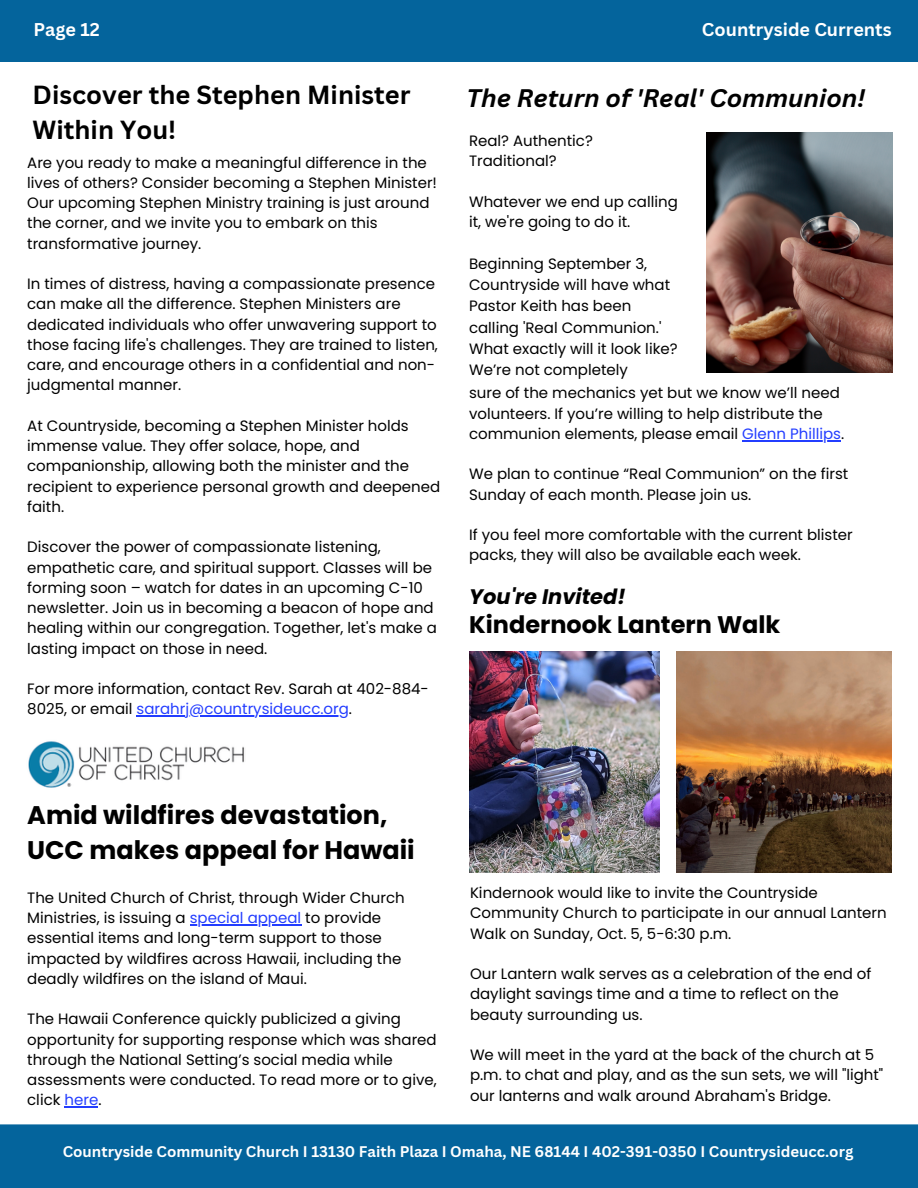
<style>
.page{position:relative;width:918px;height:1188px;background:#fff}
.page>*{position:absolute;margin:0;border:0;box-sizing:border-box;transform-origin:0 0}
.t1{font:700 25.5px/34.8px "Poppins";color:#000}
.t2{font:700 25.5px/34.8px "Canva Sans";color:#000}
.t3{font:italic 700 24.75px "Canva Sans";color:#000}
.t4{font:700 24px "Poppins";color:#000}
.t5{font:italic 700 21px "Poppins";color:#000}
.t6{font:700 18px "Canva Sans";color:#fff}
.t7{font:15px/20.2px "Poppins";color:#000}
.t8{font:700 15px "Canva Sans";color:#fff}
.s1{color:#233dff}
</style>
<div class="page">
<div style="left:0;top:1124px;width:918px;height:64px;background:#04649c"></div>
<div style="left:0;top:0;width:918px;height:62px;background:#04649c"></div>
<img style="left:28px;top:741px;width:217px;height:47px">
<img style="left:706px;top:133px;width:186px;height:239px">
<img style="left:469px;top:652px;width:190px;height:220px">
<img style="left:677px;top:652px;width:215px;height:220px">
<hr style="left:190px;top:924px;width:111px;height:1px;background:#233dff">
<hr style="left:65px;top:1107px;width:33px;height:1px;background:#233dff">
<hr style="left:137px;top:716px;width:212px;height:1px;background:#233dff">
<hr style="left:742px;top:440px;width:99px;height:1px;background:#233dff">
<p class="t6" style="left:34px;top:16px;width:68px">Page 12</p>
<p class="t6" style="left:702px;top:16px;width:191px">Countryside Currents</p>
<p class="t2" style="left:33px;top:76px;width:379px">Discover the Stephen Minister<br>Within You!</p>
<p class="t3" style="left:466px;top:81px;width:400px">The Return of 'Real' Communion!</p>
<p class="t7" style="left:469px;top:131px;width:125px">Real? Authentic?<br>Traditional?</p>
<p class="t7" style="left:469px;top:191px;width:210px">Whatever we end up calling it, we're going to do it.</p>
<p class="t7" style="left:469px;top:253px;width:210px;line-height:21.3px">Beginning September 3,<br>Countryside will have what<br>Pastor Keith has been calling 'Real Communion.'<br>What exactly will it look like?<br>We’re not completely</p>
<p class="t7" style="left:469px;top:383px;width:377px">sure of the mechanics yet but we know we’ll need volunteers. If you’re willing to help distribute the communion elements, please email <span class="s1">Glenn Phillips</span>.</p>
<p class="t7" style="left:469px;top:464px;width:381px">We plan to continue “Real Communion” on the first<br>Sunday of each month. Please join us.</p>
<p class="t7" style="left:469px;top:525px;width:385px">If you feel more comfortable with the current blister packs, they will also be available each week.</p>
<p class="t5" style="left:469px;top:582px;width:158px">You're Invited!</p>
<p class="t4" style="left:469px;top:608px;width:313px">Kindernook Lantern Walk</p>
<p class="t7" style="left:27px;top:152px;width:411px">Are you ready to make a meaningful difference in the lives of others? Consider becoming a Stephen Minister!<br>Our upcoming Stephen Ministry training is just around the corner, and we invite you to embark on this transformative journey.</p>
<p class="t7" style="left:27px;top:274px;width:412px">In times of distress, having a compassionate presence can make all the difference. Stephen Ministers are dedicated individuals who offer unwavering support to those facing life's challenges. They are trained to listen, care, and encourage others in a confidential and non&shy;judgmental manner.</p>
<p class="t7" style="left:27px;top:416px;width:415px">At Countryside, becoming a Stephen Minister holds immense value. They offer solace, hope, and companionship, allowing both the minister and the recipient to experience personal growth and deepened faith.</p>
<p class="t7" style="left:27px;top:537px;width:411px">Discover the power of compassionate listening, empathetic care, and spiritual support. Classes will be forming soon – watch for dates in an upcoming C-10 newsletter. Join us in becoming a beacon of hope and healing within our congregation. Together, let's make a lasting impact on those in need.</p>
<p class="t7" style="left:27px;top:679px;width:403px">For more information, contact Rev. Sarah at 402-884-<br>8025, or email <span class="s1">sarahrj@countrysideucc.org</span>.</p>
<p class="t1" style="left:27px;top:798px;width:389px">Amid wildfires devastation,<br>UCC makes appeal for Hawaii</p>
<p class="t7" style="left:27px;top:888px;width:379px">The United Church of Christ, through Wider Church Ministries, is issuing a <span class="s1">special appeal</span> to provide essential items and long-term support to those impacted by wildfires across Hawaii, including the deadly wildfires on the island of Maui.</p>
<p class="t7" style="left:27px;top:1009px;width:411px">The Hawaii Conference quickly publicized a giving opportunity for supporting response which was shared through the National Setting’s social media while assessments were conducted. To read more or to give, click <span class="s1">here</span>.</p>
<p class="t7" style="left:470px;top:883px;width:418px">Kindernook would like to invite the Countryside<br>Community Church to participate in our annual Lantern<br>Walk on Sunday, Oct. 5, 5-6:30 p.m.</p>
<p class="t7" style="left:470px;top:964px;width:403px">Our Lantern walk serves as a celebration of the end of daylight savings time and a time to reflect on the beauty surrounding us.</p>
<p class="t7" style="left:470px;top:1045px;width:415px">We will meet in the yard at the back of the church at 5 p.m. to chat and play, and as the sun sets, we will "light" our lanterns and walk around Abraham's Bridge.</p>
<p class="t8" style="left:63px;top:1141px;width:792px">Countryside Community Church I 13130 Faith Plaza I Omaha, NE 68144 I 402-391-0350 I Countrysideucc.org</p>
</div>
